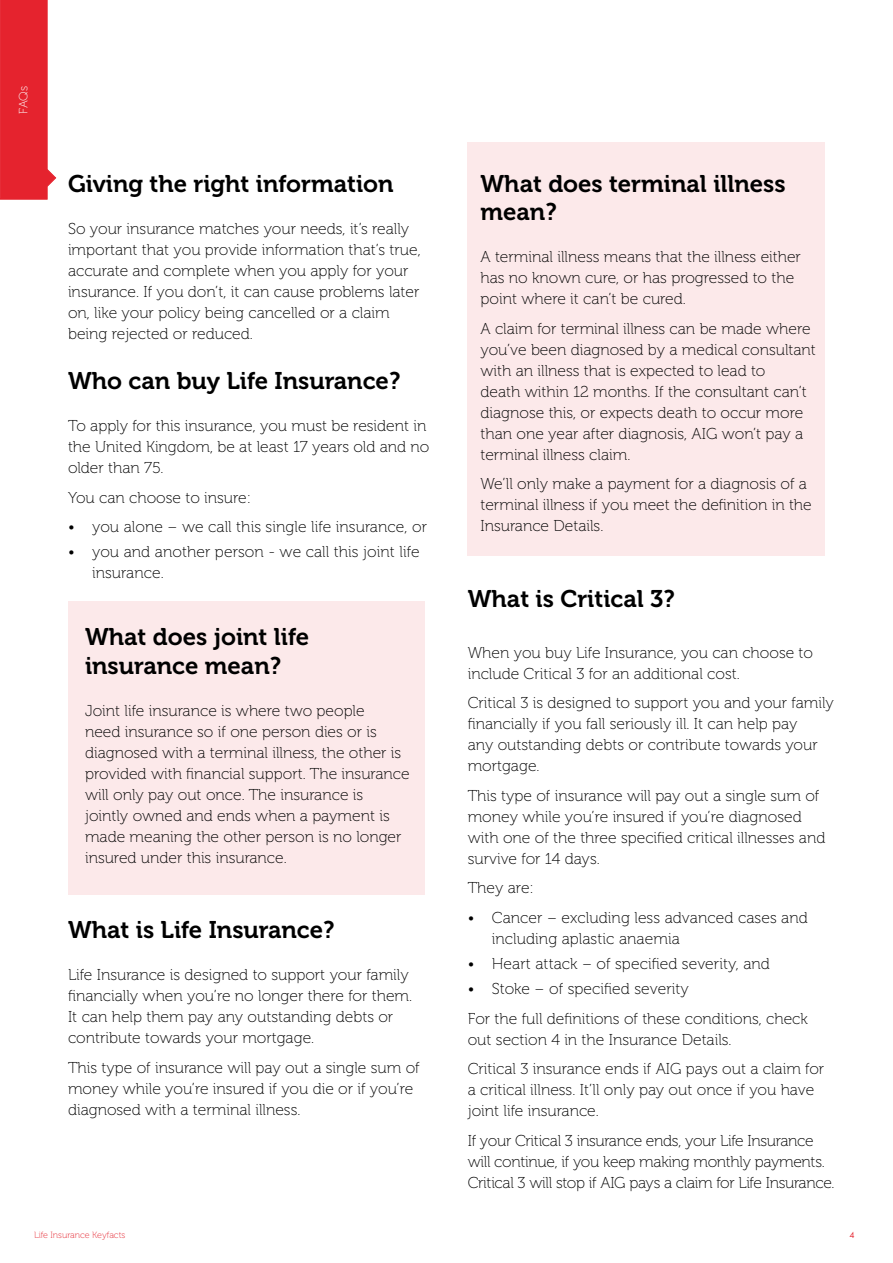
<style>
.page{position:relative;width:893px;height:1263px;background:#fff}
.page>*{position:absolute;margin:0;border:0;box-sizing:border-box;transform-origin:0 0}
.t1{font:24px/28.8px "Museo 700";color:#000}
.t2{font:15.75px/21px "Museo 100";color:#000}
.t3{font:15.75px/21px "Museo 100";letter-spacing:-.02em;color:#000}
.t4{font:12px "Museo 100";color:#fff}
.t5{font:9px "Museo 100";color:#e5232e}
.t6{font:9px "Futura PT";color:#e5232e}
</style>
<div class="page">
<div style="left:468px;top:142px;width:357px;height:414px;background:#fce9ea"></div>
<div style="left:68px;top:602px;width:357px;height:293px;background:#fce9ea"></div>
<svg style="left:0;top:0;width:57px;height:200px"></svg>
<p class="t4" style="left:17px;top:114px;width:29px;rotate:-90deg">FAQs</p>
<p class="t1" style="left:68px;top:170px;width:327px">Giving the right information</p>
<p class="t2" style="left:68px;top:219px;width:354px">So your insurance matches your needs, it’s really important that you provide information that’s true, accurate and complete when you apply for your insurance. If you don’t, it can cause problems later on, like your policy being cancelled or a claim being rejected or reduced.</p>
<p class="t1" style="left:68px;top:367px;width:334px">Who can buy Life Insurance?</p>
<p class="t2" style="left:68px;top:416px;width:363px">To apply for this insurance, you must be resident in the United Kingdom, be at least 17 years old and no older than 75.</p>
<p class="t2" style="left:68px;top:487px;width:185px">You can choose to insure:</p>
<p class="t2" style="left:68px;top:517px;width:360px">• you alone – we call this single life insurance, or</p>
<p class="t2" style="left:92px;top:542px;width:329px;text-indent:-24px">• you and another person - we call this joint life insurance.</p>
<p class="t1" style="left:85px;top:623px;width:226px">What does joint life insurance mean?</p>
<p class="t2" style="left:85px;top:700px;width:326px">Joint life insurance is where two people<br>need insurance so if one person dies or is diagnosed with a terminal illness, the other is provided with financial support. The insurance will only pay out once. The insurance is jointly owned and ends when a payment is made meaning the other person is no longer insured under this insurance.</p>
<p class="t1" style="left:68px;top:916px;width:268px">What is Life Insurance?</p>
<p class="t2" style="left:68px;top:965px;width:346px">Life Insurance is designed to support your family financially when you’re no longer there for them.<br>It can help them pay any outstanding debts or contribute towards your mortgage.</p>
<p class="t2" style="left:68px;top:1057px;width:353px">This type of insurance will pay out a single sum of money while you’re insured if you die or if you’re diagnosed with a terminal illness.</p>
<p class="t1" style="left:480px;top:169px;width:307px">What does terminal illness mean?</p>
<p class="t2" style="left:480px;top:247px;width:322px">A terminal illness means that the illness either has no known cure, or has progressed to the point where it can’t be cured.</p>
<p class="t2" style="left:480px;top:318px;width:337px">A claim for terminal illness can be made where you’ve been diagnosed by a medical consultant with an illness that is expected to lead to<br>death within 12 months. If the consultant can’t diagnose this, or expects death to occur more than one year after diagnosis, AIG won’t pay a terminal illness claim.</p>
<p class="t2" style="left:480px;top:474px;width:333px">We’ll only make a payment for a diagnosis of a terminal illness if you meet the definition in the<br>Insurance Details.</p>
<p class="t1" style="left:468px;top:585px;width:209px">What is Critical 3?</p>
<p class="t2" style="left:468px;top:642px;width:347px">When you buy Life Insurance, you can choose to include Critical 3 for an additional cost.</p>
<p class="t2" style="left:468px;top:693px;width:368px">Critical 3 is designed to support you and your family financially if you fall seriously ill. It can help pay<br>any outstanding debts or contribute towards your mortgage.</p>
<p class="t2" style="left:468px;top:785px;width:359px">This type of insurance will pay out a single sum of money while you’re insured if you’re diagnosed with one of the three specified critical illnesses and survive for 14 days.</p>
<p class="t2" style="left:468px;top:878px;width:68px">They are:</p>
<p class="t2" style="left:492px;top:907px;width:318px;text-indent:-24px">• Cancer – excluding less advanced cases and including aplastic anaemia</p>
<p class="t2" style="left:468px;top:954px;width:304px">• Heart attack – of specified severity, and</p>
<p class="t2" style="left:468px;top:979px;width:223px">• Stoke – of specified severity</p>
<p class="t2" style="left:468px;top:1008px;width:342px">For the full definitions of these conditions, check out section 4 in the Insurance Details.</p>
<p class="t2" style="left:468px;top:1059px;width:358px">Critical 3 insurance ends if AIG pays out a claim for a critical illness. It’ll only pay out once if you have joint life insurance.</p>
<p class="t3" style="left:468px;top:1130px;width:368px">If your Critical 3 insurance ends, your Life Insurance will continue, if you keep making monthly payments.<br>Critical 3 will stop if AIG pays a claim for Life Insurance.</p>
<p class="t5" style="left:34px;top:1230px;width:93px">Life Insurance Keyfacts</p>
<p class="t6" style="left:850px;top:1229px;width:7px">4</p>
</div>
